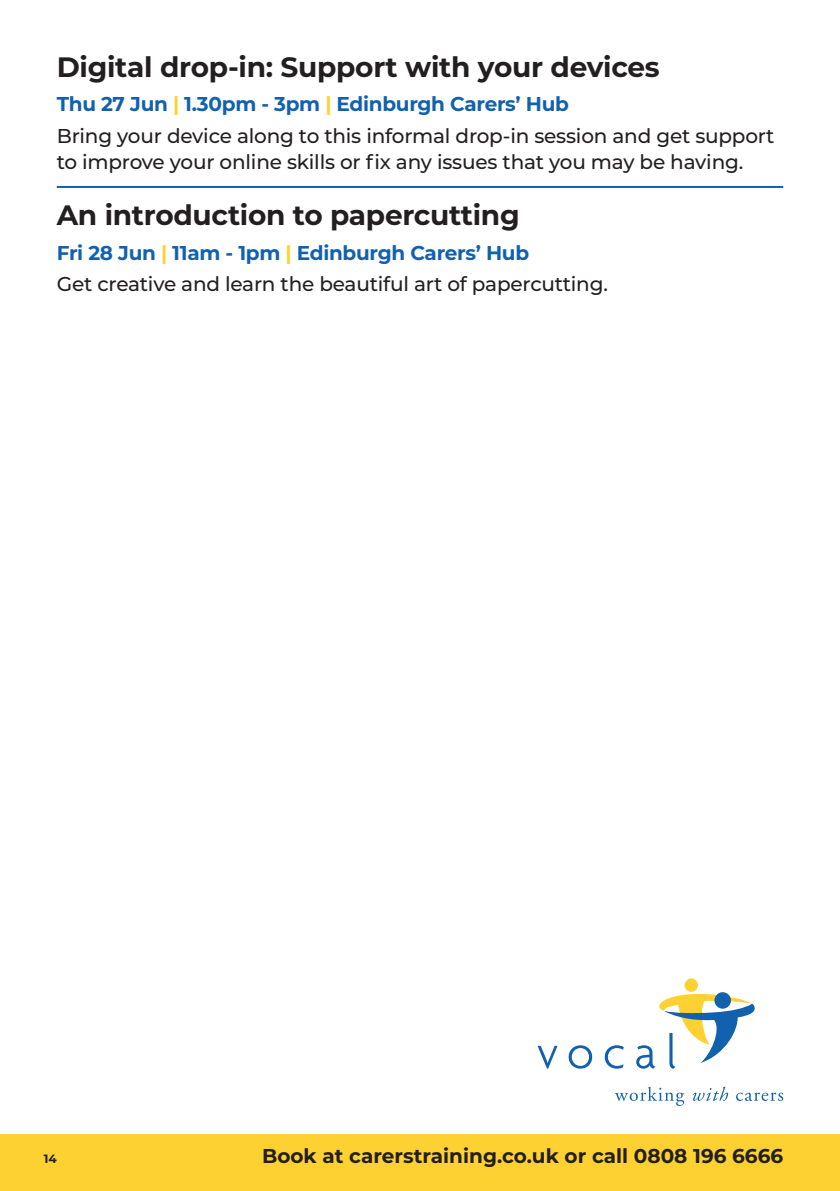
<style>
.page{position:relative;width:840px;height:1191px;background:#fff}
.page>*{position:absolute;margin:0;border:0;box-sizing:border-box;transform-origin:0 0}
.Session_Header{font:700 28px "Montserrat";letter-spacing:-.01em;color:#231f20}
.Body_Copy_10pt{font:500 20px/26px "Montserrat";letter-spacing:-.01em;color:#231f20}
.t1{font:700 20px "Montserrat";letter-spacing:-.015em;color:#1261af}
.t2{font:700 20px "Montserrat";color:#231f20}
.t3{font:700 12px "Montserrat";color:#231f20}
.s1{color:#fed132}
</style>
<div class="page">
<div style="left:0;top:1134px;width:839px;height:57px;background:#fed132"></div>
<hr style="left:57px;top:186px;width:725px;height:2px;background:#1261af">
<div style="left:684px;top:978px;width:13px;height:13px;background:#fed132;border-radius:50%"></div>
<svg style="left:614px;top:1086px;width:70px;height:20px"></svg>
<svg style="left:692px;top:1086px;width:35px;height:15px"></svg>
<svg style="left:736px;top:1092px;width:46px;height:9px"></svg>
<svg style="left:537px;top:1045px;width:20px;height:23px"></svg>
<svg style="left:568px;top:1045px;width:24px;height:23px"></svg>
<svg style="left:604px;top:1045px;width:19px;height:23px"></svg>
<svg style="left:636px;top:993px;width:119px;height:76px"></svg>
<p class="Session_Header" style="left:57px;top:47px;width:604px">Digital drop-in: Support with your devices</p>
<p class="t1" style="left:57px;top:90px;width:513px">Thu 27 Jun <span class="s1">|</span> 1.30pm - 3pm <span class="s1">|</span> Edinburgh Carers’ Hub</p>
<p class="Body_Copy_10pt" style="left:57px;top:122px;width:718px">Bring your device along to this informal drop-in session and get support to improve your online skills or fix any issues that you may be having.</p>
<p class="Session_Header" style="left:57px;top:195px;width:464px">An introduction to papercutting</p>
<p class="t1" style="left:57px;top:238px;width:473px">Fri 28 Jun <span class="s1">|</span> 11am - 1pm <span class="s1">|</span> Edinburgh Carers’ Hub</p>
<p class="Body_Copy_10pt" style="left:57px;top:270px;width:552px">Get creative and learn the beautiful art of papercutting.</p>
<p class="t3" style="left:44px;top:1149px;width:14px">14</p>
<p class="t2" style="left:262px;top:1141px;width:522px">Book at carerstraining.co.uk or call 0808 196 6666</p>
</div>
